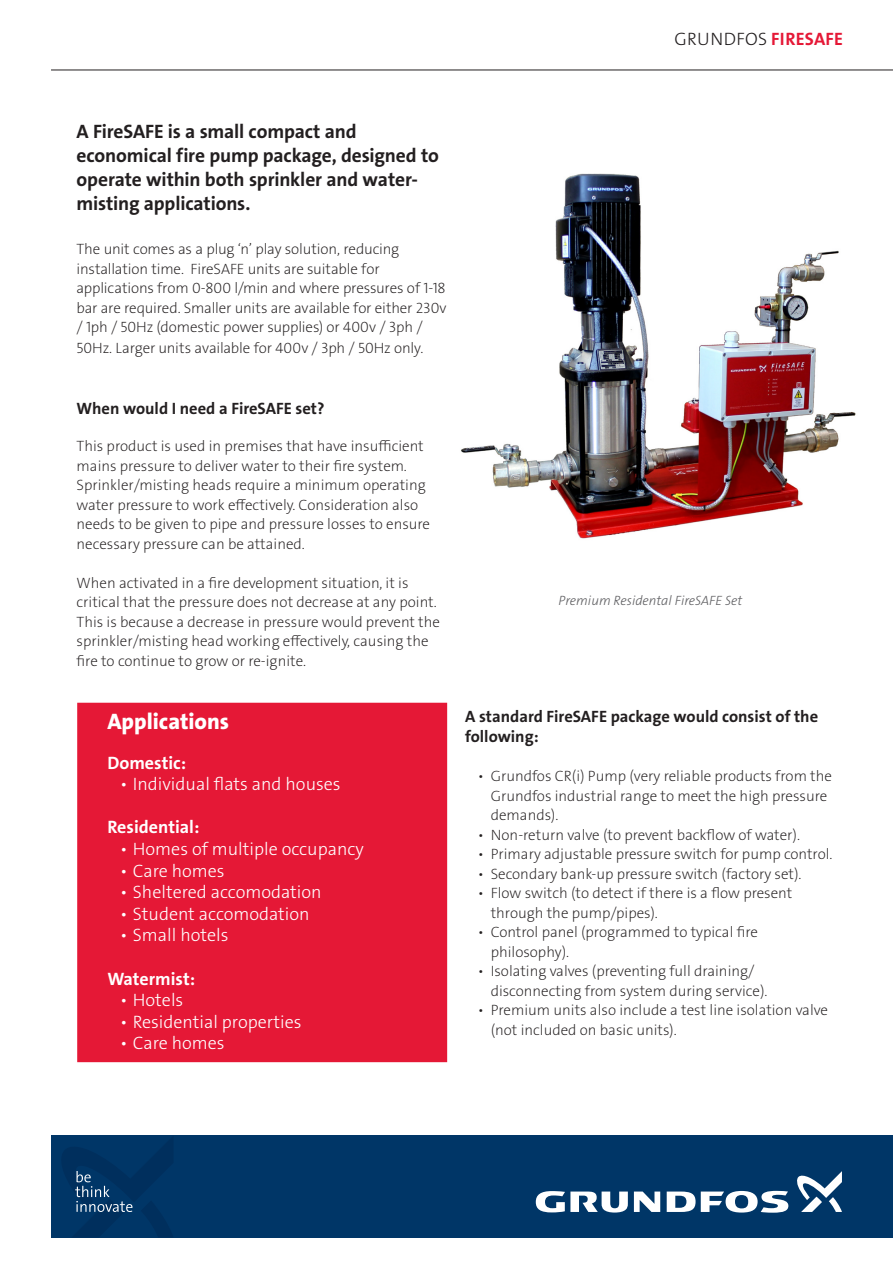
<style>
.page{position:relative;width:893px;height:1263px;background:#fff}
.page>*{position:absolute;margin:0;border:0;box-sizing:border-box;transform-origin:0 0}
.t1{font:22.5px "Grundfos The Sans V2 OT 8 XB";color:#fff}
.t2{font:19.5px/24.2px "Grundfos The Sans V2 OT 7 B";letter-spacing:-.01em;color:#231f20}
.t3{font:18px "Grundfos The Sans V2 OT 3 L";color:#fff}
.t4{font:18px "Grundfos The Sans V2 OT 7 B";color:#fff}
.t5{font:18px "Grundfos The Sans V2 OT 3 L";letter-spacing:.015em;color:#231f20}
.t6{font:16.5px/19.8px "Grundfos The Sans V2 OT 7 B";color:#231f20}
.t7{font:15px/19.5px "Grundfos The Sans V2 OT 2 XL";color:#231f20}
.t8{font:13.5px "Grundfos The Sans V2 OT 3 L Italic";color:#5f5f62}
.s1{font-family:"Grundfos The Sans V2 OT 7 B";color:#e51836}
</style>
<div class="page">
<img style="left:461px;top:173px;width:395px;height:366px">
<div style="left:77px;top:703px;width:370px;height:359px;background:#e51836"></div>
<div style="left:51px;top:1135px;width:842px;height:102px;background:#003667"></div>
<svg style="left:75px;top:1171px;width:58px;height:41px"></svg>
<svg style="left:634px;top:1191px;width:26px;height:21px"></svg>
<svg style="left:536px;top:1191px;width:92px;height:21px"></svg>
<svg style="left:667px;top:1191px;width:121px;height:22px"></svg>
<svg style="left:797px;top:1171px;width:45px;height:41px"></svg>
<hr style="left:51px;top:70px;width:842px;height:1px;background:#231f20">
<p class="t5" style="left:674px;top:28px;width:170px">GRUNDFOS <span class="s1">FIRESAFE</span></p>
<p class="t2" style="left:77px;top:119px;width:364px">A FireSAFE is a small compact and economical fire pump package, designed to operate within both sprinkler and water&shy;misting applications.</p>
<p class="t7" style="left:77px;top:239px;width:372px">The unit comes as a plug ‘n’ play solution, reducing installation time. FireSAFE units are suitable for applications from 0-800 l/min and where pressures of 1-18 bar are required. Smaller units are available for either 230v / 1ph / 50Hz (domestic power supplies) or 400v / 3ph /</p>
<p class="t7" style="left:77px;top:338px;width:348px">50Hz. Larger units available for 400v / 3ph / 50Hz only.</p>
<p class="t6" style="left:77px;top:398px;width:249px">When would I need a FireSAFE set?</p>
<p class="t7" style="left:77px;top:437px;width:355px">This product is used in premises that have insufficient mains pressure to deliver water to their fire system.<br>Sprinkler/misting heads require a minimum operating water pressure to work effectively. Consideration also needs to be given to pipe and pressure losses to ensure necessary pressure can be attained.</p>
<p class="t7" style="left:77px;top:573px;width:365px">When activated in a fire development situation, it is critical that the pressure does not decrease at any point.<br>This is because a decrease in pressure would prevent the sprinkler/misting head working effectively, causing the fire to continue to grow or re-ignite.</p>
<p class="t1" style="left:107px;top:707px;width:123px">Applications</p>
<p class="t4" style="left:107px;top:751px;width:80px">Domestic:</p>
<p class="t3" style="left:120px;top:772px;width:222px">• Individual flats and houses</p>
<p class="t4" style="left:107px;top:816px;width:94px">Residential:</p>
<p class="t3" style="left:120px;top:837px;width:245px">• Homes of multiple occupancy</p>
<p class="t3" style="left:120px;top:859px;width:106px">• Care homes</p>
<p class="t3" style="left:120px;top:880px;width:203px">• Sheltered accomodation</p>
<p class="t3" style="left:120px;top:902px;width:191px">• Student accomodation</p>
<p class="t3" style="left:120px;top:924px;width:110px">• Small hotels</p>
<p class="t4" style="left:107px;top:967px;width:89px">Watermist:</p>
<p class="t3" style="left:120px;top:988px;width:65px">• Hotels</p>
<p class="t3" style="left:120px;top:1010px;width:183px">• Residential properties</p>
<p class="t3" style="left:120px;top:1032px;width:106px">• Care homes</p>
<p class="t8" style="left:558px;top:592px;width:185px">Premium Residental FireSAFE Set</p>
<p class="t6" style="left:465px;top:707px;width:355px">A standard FireSAFE package would consist of the following:</p>
<p class="t7" style="left:491px;top:767px;width:343px;text-indent:-13px">• Grundfos CR(i) Pump (very reliable products from the<br>Grundfos industrial range to meet the high pressure demands).</p>
<p class="t7" style="left:478px;top:825px;width:324px">• Non-return valve (to prevent backflow of water).</p>
<p class="t7" style="left:478px;top:845px;width:356px">• Primary adjustable pressure switch for pump control.</p>
<p class="t7" style="left:478px;top:864px;width:325px">• Secondary bank-up pressure switch (factory set).</p>
<p class="t7" style="left:491px;top:884px;width:303px;text-indent:-13px">• Flow switch (to detect if there is a flow present through the pump/pipes).</p>
<p class="t7" style="left:491px;top:923px;width:269px;text-indent:-13px">• Control panel (programmed to typical fire philosophy).</p>
<p class="t7" style="left:491px;top:962px;width:278px;text-indent:-13px">• Isolating valves (preventing full draining/ disconnecting from system during service).</p>
<p class="t7" style="left:491px;top:1001px;width:339px;text-indent:-13px">• Premium units also include a test line isolation valve (not included on basic units).</p>
</div>
